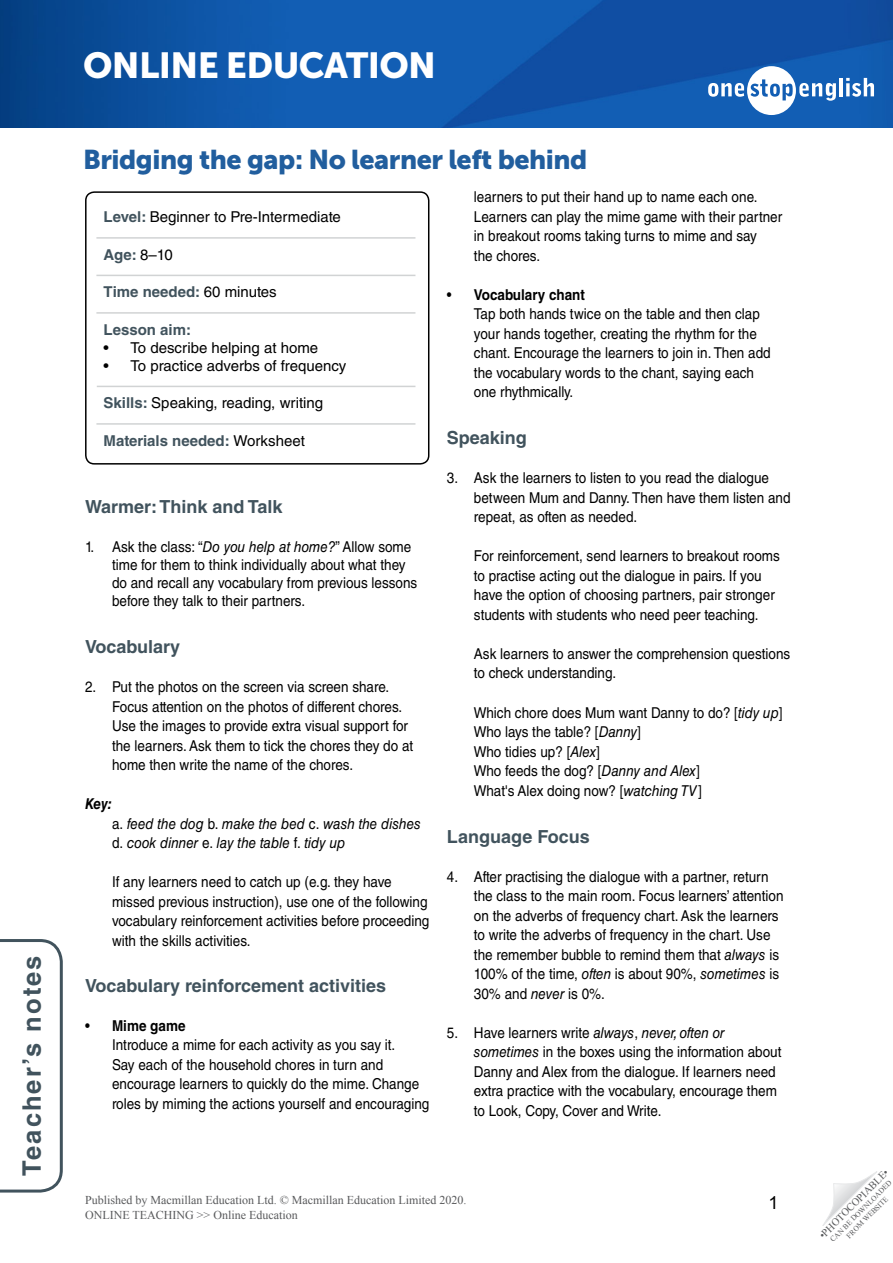
<style>
.page{position:relative;width:893px;height:1263px;background:#fff}
.page>*{position:absolute;margin:0;border:0;box-sizing:border-box;transform-origin:0 0}
.t1{font:36px "Museo Sans 900";letter-spacing:-.015em;color:#fff}
.Article_Subtitle{font:27px "Museo Sans 900";letter-spacing:-.015em;color:#215e9e}
.t2{font:700 25.5px "Helvetica LT Std";letter-spacing:.08em;color:#41535d}
.TN__Title{font:700 18px "Helvetica LT Std";color:#41535d}
.t3{font:18px "Arial";color:#000}
.TN__NL_Body_text{font:15px/19.5px "Helvetica LT Std";color:#000;scale:.9 1}
.TN__NL_Body_text-2{font:italic 15px/19.5px "Helvetica LT Std";color:#000;scale:.9 1}
.TN__Info_box_-_body{font:15px "Helvetica LT Std";color:#000}
.TN__Info_box_-_body-2{font:700 15px "Helvetica LT Std";color:#41535d}
.TN__NL_Body_text-3{font:15px "Helvetica LT Std";color:#000}
.TN__Key_title{font:italic 700 15px "Helvetica LT Std";color:#000;scale:.9 1}
.Template__Footer{font:12px "Times New Roman";color:#58595b}
.t4{font:10.5px "Times New Roman";color:#58595b}
.t5{font:7.5px/9px "Times New Roman";color:#58595b;text-align:center}
.s1{font-weight:700}
.s2{font-style:italic}
.s3{font-weight:700;color:#41535d}
.s4{font-weight:400;color:#000}
.s5{font-style:normal}
</style>
<div class="page">
<svg style="left:822px;top:1171px;width:55px;height:55px"></svg>
<svg style="left:0;top:939px;width:63px;height:254px"></svg>
<img style="left:0;top:0;width:893px;height:128px">
<svg style="left:708px;top:66px;width:128px;height:49px"></svg>
<hr style="left:839px;top:78px;width:4px;height:18px;background:#fff">
<svg style="left:846px;top:78px;width:28px;height:19px"></svg>
<hr style="left:96px;top:237px;width:319px;height:2px;background:#d1d3d4">
<hr style="left:96px;top:275px;width:319px;height:1px;background:#d1d3d4">
<hr style="left:96px;top:312px;width:319px;height:2px;background:#d1d3d4">
<hr style="left:97px;top:386px;width:318px;height:1px;background:#d1d3d4">
<hr style="left:96px;top:423px;width:319px;height:2px;background:#d1d3d4">
<div style="left:85px;top:191px;width:344px;height:274px;border:2px solid #000;border-radius:9px"></div>
<h3 class="t2" style="left:16px;top:1176px;width:222px;rotate:-90deg">Teacher’s notes</h3>
<h1 class="t1" style="left:83px;top:45px;width:354px">ONLINE EDUCATION</h1>
<p class="Article_Subtitle" style="left:83px;top:144px;width:506px">Bridging the gap: No learner left behind</p>
<p class="TN__NL_Body_text" style="left:474px;top:187px;width:344px">learners to put their hand up to name each one.<br>Learners can play the mime game with their partner in breakout rooms taking turns to mime and say<br>the chores.</p>
<p class="TN__NL_Body_text" style="left:474px;top:285px;width:331px;text-indent:-27px">• <span class="s1">Vocabulary chant<br></span>Tap both hands twice on the table and then clap your hands together, creating the rhythm for the chant. Encourage the learners to join in. Then add the vocabulary words to the chant, saying each one rhythmically.</p>
<p class="TN__Title" style="left:447px;top:427px;width:82px">Speaking</p>
<p class="TN__NL_Body_text" style="left:474px;top:468px;width:353px;text-indent:-27px">3. Ask the learners to listen to you read the dialogue between Mum and Danny. Then have them listen and repeat, as often as needed.</p>
<p class="TN__NL_Body_text" style="left:474px;top:546px;width:342px">For reinforcement, send learners to breakout rooms to practise acting out the dialogue in pairs. If you have the option of choosing partners, pair stronger students with students who need peer teaching.</p>
<p class="TN__NL_Body_text" style="left:474px;top:644px;width:353px">Ask learners to answer the comprehension questions to check understanding.</p>
<p class="TN__NL_Body_text" style="left:474px;top:702px;width:345px">Which chore does Mum want Danny to do? [<span class="s2">tidy up</span>] Who lays the table? [<span class="s2">Danny</span>]<br>Who tidies up? [<span class="s2">Alex</span>]<br>Who feeds the dog? [<span class="s2">Danny and Alex</span>]<br>What's Alex doing now? [<span class="s2">watching TV</span>]</p>
<p class="TN__Title" style="left:447px;top:825px;width:144px">Language Focus</p>
<p class="TN__NL_Body_text" style="left:474px;top:867px;width:345px;text-indent:-27px">4. After practising the dialogue with a partner, return the class to the main room. Focus learners’ attention on the adverbs of frequency chart. Ask the learners to write the adverbs of frequency in the chart. Use the remember bubble to remind them that <span class="s2">always</span> is 100% of the time, <span class="s2">often</span> is about 90%, <span class="s2">sometimes</span> is 30% and <span class="s2">never</span> is 0%.</p>
<p class="TN__NL_Body_text" style="left:474px;top:1022px;width:343px;text-indent:-27px">5. Have learners write <span class="s2">always</span>, <span class="s2">never, often or sometimes</span> in the boxes using the information about Danny and Alex from the dialogue. If learners need extra practice with the vocabulary, encourage them to Look, Copy, Cover and Write.</p>
<p class="TN__Info_box_-_body" style="left:104px;top:208px;width:239px"><span class="s3">Level:</span> Beginner to Pre-Intermediate</p>
<p class="TN__Info_box_-_body-2" style="left:104px;top:245px;width:71px">Age: <span class="s4">8–10</span></p>
<p class="TN__Info_box_-_body-2" style="left:104px;top:283px;width:175px">Time needed: <span class="s4">60 minutes</span></p>
<p class="TN__Info_box_-_body-2" style="left:104px;top:320px;width:89px">Lesson aim:</p>
<p class="TN__NL_Body_text-3" style="left:104px;top:339px;width:216px">• To describe helping at home</p>
<p class="TN__NL_Body_text-3" style="left:104px;top:357px;width:244px">• To practice adverbs of frequency</p>
<p class="TN__Info_box_-_body" style="left:104px;top:394px;width:221px"><span class="s3">Skills:</span> Speaking, reading, writing</p>
<p class="TN__Info_box_-_body-2" style="left:104px;top:431px;width:203px">Materials needed: <span class="s4">Worksheet</span></p>
<p class="TN__Title" style="left:85px;top:495px;width:199px">Warmer: Think and Talk</p>
<p class="TN__NL_Body_text" style="left:112px;top:538px;width:341px;line-height:18px;text-indent:-27px">1. Ask the class: “<span class="s2">Do you help at home?</span>” Allow some time for them to think individually about what they do and recall any vocabulary from previous lessons before they talk to their partners.</p>
<p class="TN__Title" style="left:85px;top:636px;width:97px">Vocabulary</p>
<p class="TN__NL_Body_text" style="left:112px;top:677px;width:336px;text-indent:-27px">2. Put the photos on the screen via screen share.<br>Focus attention on the photos of different chores.<br>Use the images to provide extra visual support for the learners. Ask them to tick the chores they do at home then write the name of the chores.</p>
<p class="TN__Key_title" style="left:85px;top:795px;width:32px">Key:</p>
<p class="TN__NL_Body_text-2" style="left:112px;top:813px;width:345px"><span class="s5">a.</span> feed the dog <span class="s5">b.</span> make the bed <span class="s5">c.</span> wash the dishes <span class="s5">d.</span> cook dinner <span class="s5">e.</span> lay the table <span class="s5">f.</span> tidy up</p>
<p class="TN__NL_Body_text" style="left:112px;top:872px;width:354px">If any learners need to catch up (e.g. they have missed previous instruction), use one of the following vocabulary reinforcement activities before proceeding with the skills activities.</p>
<p class="TN__Title" style="left:85px;top:974px;width:303px">Vocabulary reinforcement activities</p>
<p class="TN__NL_Body_text" style="left:112px;top:1016px;width:354px;text-indent:-27px">• <span class="s1">Mime game<br></span>Introduce a mime for each activity as you say it.<br>Say each of the household chores in turn and encourage learners to quickly do the mime. Change roles by miming the actions yourself and encouraging</p>
<p class="Template__Footer" style="left:85px;top:1192px;width:383px">Published by Macmillan Education Ltd. © Macmillan Education Limited 2020.</p>
<p class="Template__Footer" style="left:85px;top:1207px;width:214px">ONLINE TEACHING &gt;&gt; Online Education</p>
<p class="t3" style="left:769px;top:1193px;width:12px">1</p>
<p class="t4" style="left:816px;top:1232px;width:95px;rotate:-45deg">•PHOTOCOPIABLE•</p>
<p class="t5" style="left:828px;top:1237px;width:85px;rotate:-45deg">CAN BE DOWNLOADED<br>FROM WEBSITE</p>
</div>
